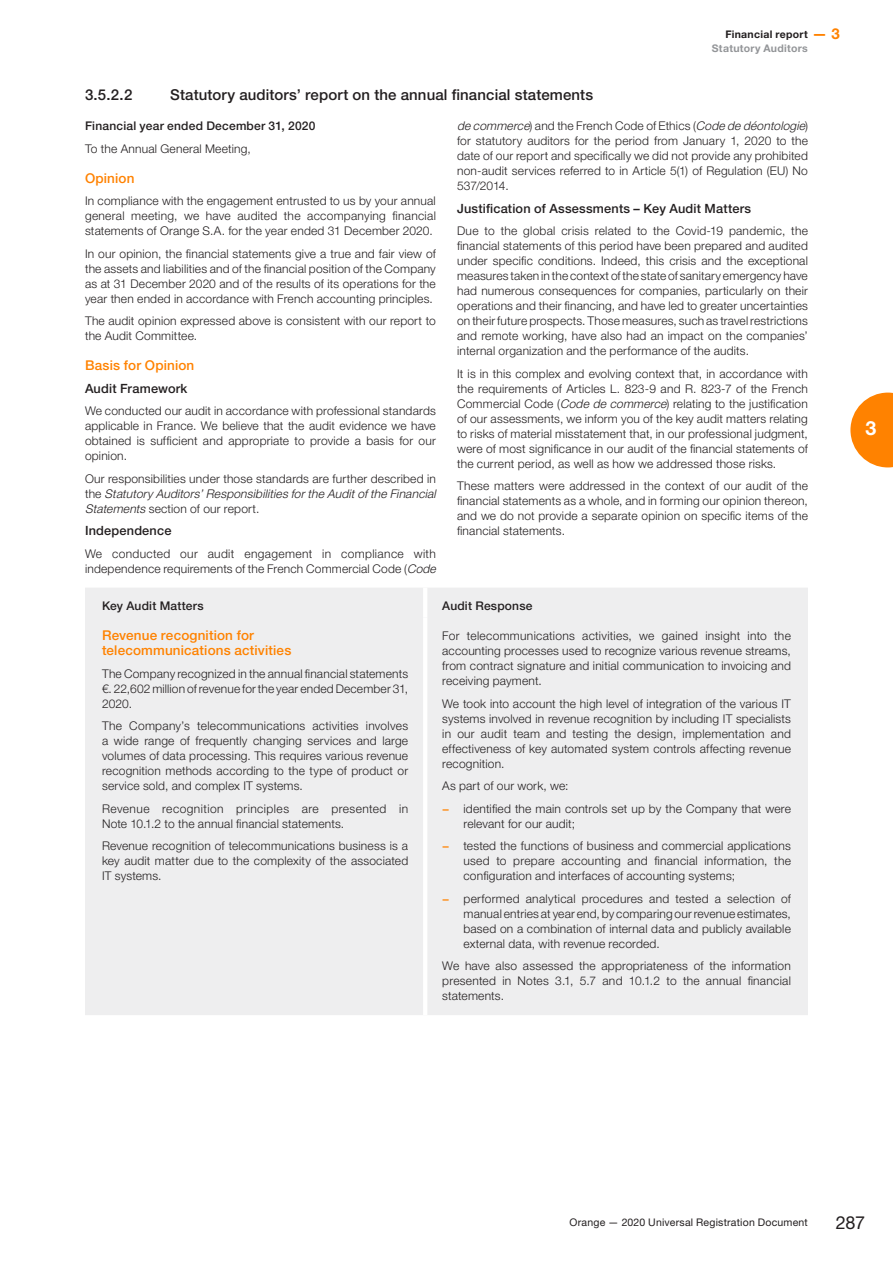
<style>
.page{position:relative;width:893px;height:1263px;background:#fff}
.page>*{position:absolute;margin:0;border:0;box-sizing:border-box;transform-origin:0 0}
.t1{font:19.5px "Helvetica Neue LT 75 Bd";color:#fff}
.t2{font:18px "Helvetica Neue LT 55 Rm";color:#231f20}
.t3{font:15px "Helvetica Neue LT 65 Md";letter-spacing:.01em;color:#231f20}
.t4{font:15px "Helvetica Neue LT 75 Bd";color:#ff8200}
._5___s{font:13.5px/15px "Helvetica Neue LT 65 Md";letter-spacing:.01em;color:#ff8200}
._6___s{font:12.75px "Helvetica Neue LT 65 Md";letter-spacing:.015em;color:#231f20}
.Texte{font:12px/15px "Helvetica Neue LT 45 Lt";letter-spacing:.015em;color:#231f20;text-align:justify}
.Texte___퐁{font:12px "Helvetica Neue LT 65 Md";letter-spacing:.015em;color:#231f20}
.t5{font:10.5px "Helvetica Neue LT 55 Rm";letter-spacing:.02em;color:#231f20}
.t6{font:10.5px "Helvetica Neue LT 75 Bd";letter-spacing:.03em;color:#939598}
.t7{font:10.5px "Helvetica Neue LT 75 Bd";letter-spacing:.03em;color:#231f20}
.s1{font-style:italic}
.s2{font-family:"Helvetica Neue LT 65 Md";color:#ff8200}
</style>
<div class="page">
<svg style="left:850px;top:393px;width:43px;height:74px"></svg>
<div style="left:85px;top:588px;width:723px;height:427px;background:#eeeeef"></div>
<hr style="left:423px;top:618px;width:4px;height:397px;background:#fff">
<hr style="left:423px;top:588px;width:4px;height:30px;background:#fff">
<p class="t4" style="left:812px;top:24px;width:29px">— 3</p>
<p class="t7" style="left:725px;top:28px;width:84px">Financial report</p>
<p class="t6" style="left:712px;top:42px;width:98px">Statutory Auditors</p>
<p class="t3" style="left:85px;top:86px;width:49px">3.5.2.2</p>
<p class="t3" style="left:170px;top:86px;width:425px">Statutory auditors’ report on the annual financial statements</p>
<p class="Texte___퐁" style="left:85px;top:119px;width:232px">Financial year ended December 31, 2020</p>
<p class="Texte" style="left:85px;top:141px;width:167px">To the Annual General Meeting,</p>
<p class="_5___s" style="left:85px;top:170px;width:51px">Opinion</p>
<p class="Texte" style="left:85px;top:193px;width:352px">In compliance with the engagement entrusted to us by your annual general meeting, we have audited the accompanying financial statements of Orange S.A. for the year ended 31 December 2020.</p>
<p class="Texte" style="left:85px;top:246px;width:352px">In our opinion, the financial statements give a true and fair view of the assets and liabilities and of the financial position of the Company as at 31 December 2020 and of the results of its operations for the year then ended in accordance with French accounting principles.</p>
<p class="Texte" style="left:85px;top:313px;width:352px">The audit opinion expressed above is consistent with our report to the Audit Committee.</p>
<p class="_5___s" style="left:85px;top:358px;width:111px">Basis for Opinion</p>
<p class="_6___s" style="left:85px;top:380px;width:104px">Audit Framework</p>
<p class="Texte" style="left:85px;top:403px;width:352px">We conducted our audit in accordance with professional standards applicable in France. We believe that the audit evidence we have obtained is sufficient and appropriate to provide a basis for our opinion.</p>
<p class="Texte" style="left:85px;top:471px;width:355px;text-align:left">Our responsibilities under those standards are further described in t h e <span class="s1">Statutory Auditors’Responsibilities for the Audit of the Financial<br>Statements</span>section of our report.</p>
<p class="_6___s" style="left:85px;top:523px;width:88px">Independence</p>
<p class="Texte" style="left:85px;top:546px;width:355px">We conducted our audit engagement in compliance with independence requirements of the French Commercial Code (<span class="s1">Code</span></p>
<p class="Texte" style="left:457px;top:118px;width:352px"><span class="s1">decommerce</span>) and the French Code of Ethics (<span class="s1">Code de déontologie</span>) for statutory auditors for the period from January 1, 2020 to the date of our report and specifically we did not provide any prohibited non‑audit services referred to in Article 5(1) of Regulation (EU) No 537/2014.</p>
<p class="_6___s" style="left:457px;top:200px;width:296px">Justification of Assessments – Key Audit Matters</p>
<p class="Texte" style="left:457px;top:223px;width:352px">Due to the global crisis related to the Covid‑19 pandemic, the financial statements of this period have been prepared and audited under specific conditions. Indeed, this crisis and the exceptional measures taken in the context of the state of sanitary emergency have had numerous consequences for companies, particularly on their operations and their financing, and have led to greater uncertainties on their future prospects. Those measures, such as travel restrictions and remote working, have also had an impact on the companies’ internal organization and the performance of the audits.</p>
<p class="Texte" style="left:457px;top:366px;width:352px">It is in this complex and evolving context that, in accordance with the requirements of Articles L. 823‑9 and R. 823‑7 of the French Commercial Code (<span class="s1">Codedecommerce</span>) relating to the justification of our assessments, we inform you of the key audit matters relating to risks of material misstatement that, in our professional judgment, were of most significance in our audit of the financial statements of the current period, as well as how we addressed those risks.</p>
<p class="Texte" style="left:457px;top:478px;width:352px">These matters were addressed in the context of our audit of the financial statements as a whole, and in forming our opinion thereon, and we do not provide a separate opinion on specific items of the financial statements.</p>
<p class="Texte___퐁" style="left:102px;top:599px;width:103px">Key Audit Matters</p>
<p class="Texte___퐁" style="left:442px;top:599px;width:92px">Audit Response</p>
<p class="_5___s" style="left:102px;top:628px;width:191px">Revenue recognition for telecommunications activities</p>
<p class="Texte" style="left:102px;top:666px;width:308px">The Company recognized in the annual financial statements €. 22,602 million of revenue for the year endedDecember 31, 2020.</p>
<p class="Texte" style="left:102px;top:718px;width:308px">The Company’s telecommunications activities involves a wide range of frequently changing services and large volumes of data processing. This requires various revenue recognition methods according to the type of product or service sold, and complex IT systems.</p>
<p class="Texte" style="left:102px;top:801px;width:308px">Revenue recognition principles are presented in<br>Note 10.1.2 to the annual financial statements.</p>
<p class="Texte" style="left:102px;top:838px;width:308px">Revenue recognition of telecommunications business is a key audit matter due to the complexity of the associated IT systems.</p>
<p class="Texte" style="left:442px;top:628px;width:350px">For telecommunications activities, we gained insight into the accounting processes used to recognize various revenue streams, from contract signature and initial communication to invoicing and receiving payment.</p>
<p class="Texte" style="left:442px;top:696px;width:350px">We took into account the high level of integration of the various IT systems involved in revenue recognition by including IT specialists in our audit team and testing the design, implementation and effectiveness of key automated system controls affecting revenue recognition.</p>
<p class="Texte" style="left:442px;top:778px;width:128px">As part of our work, we:</p>
<p class="Texte" style="left:463px;top:801px;width:329px;text-indent:-21px"><span class="s2">−</span> identified the main controls set up by the Company that were relevant for our audit;</p>
<p class="Texte" style="left:463px;top:838px;width:329px;text-indent:-21px"><span class="s2">−</span> tested the functions of business and commercial applications used to prepare accounting and financial information, the configuration and interfaces of accounting systems;</p>
<p class="Texte" style="left:463px;top:891px;width:329px;text-indent:-21px"><span class="s2">−</span> performed analytical procedures and tested a selection of manual entries at year end, by comparing our revenue estimates, based on a combination of internal data and publicly available external data, with revenue recorded.</p>
<p class="Texte" style="left:442px;top:958px;width:350px">We have also assessed the appropriateness of the information presented in Notes 3.1, 5.7 and 10.1.2 to the annual financial statements.</p>
<h1 class="t1" style="left:865px;top:416px;width:12px">3</h1>
<p class="t5" style="left:569px;top:1216px;width:240px">Orange — 2020 Universal Registration Document</p>
<h2 class="t2" style="left:836px;top:1211px;width:31px">287</h2>
</div>
